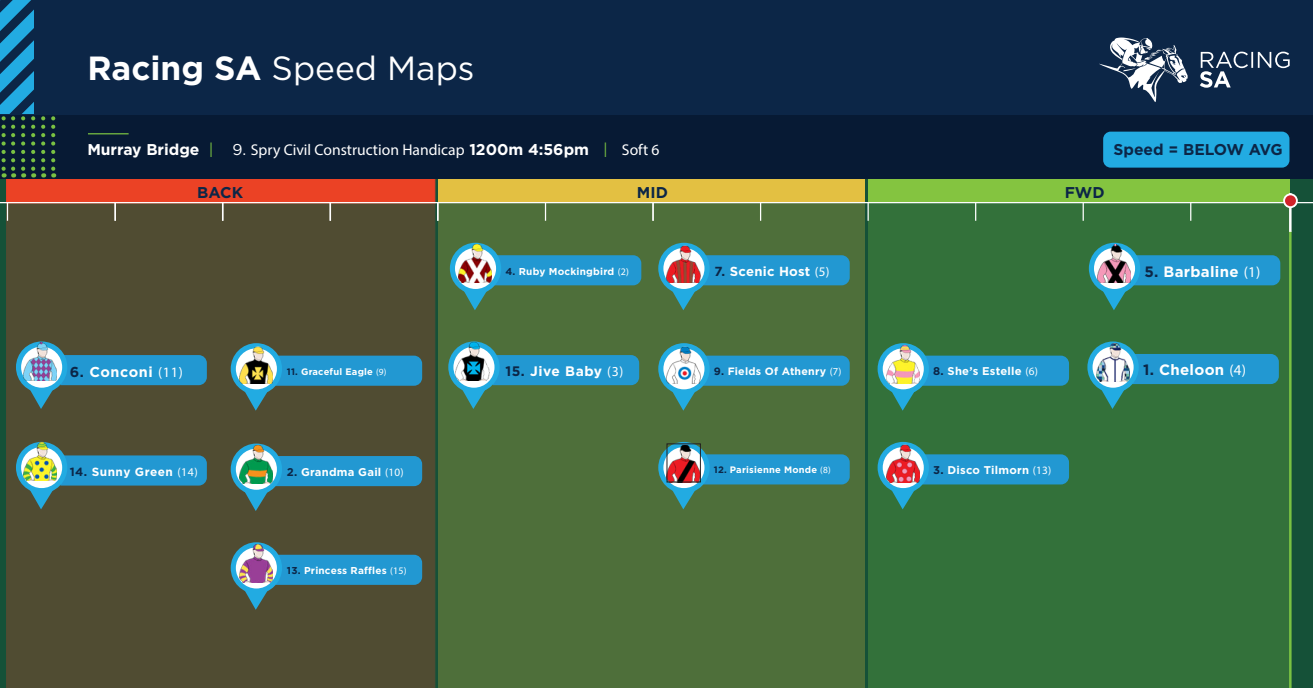
<style>
.page{position:relative;width:1313px;height:688px;background:#fff}
.page>*{position:absolute;margin:0;border:0;box-sizing:border-box;transform-origin:0 0}
.t1{font:33.5px "Gotham HTF";color:#fff}
.t2{font:15.62px "Myriad Pro";color:#fff}
.t3{font:700 15.62px "Gotham HTF";color:#0c2647}
.t4{font:700 15px "Gotham HTF";letter-spacing:.02em;color:#fff}
.t5{font:700 14.38px "Gotham HTF";letter-spacing:.04em;color:#fff}
.t6{font:700 13.75px "Gotham HTF";letter-spacing:.04em;color:#fff}
.t7{font:700 13.12px "Gotham HTF";letter-spacing:.02em;color:#fff}
.t8{font:700 11.88px "Gotham HTF";letter-spacing:.04em;color:#fff}
.t9{font:700 11.25px "Gotham HTF";letter-spacing:.02em;color:#fff}
.t10{font:700 10.62px "Gotham HTF";letter-spacing:.02em;color:#fff}
.t11{font:700 10px "Gotham HTF";letter-spacing:.02em;color:#fff}
.t12{font:700 9.38px "Gotham HTF";letter-spacing:.02em;color:#fff}
.s1{font-weight:700}
.s2{font-family:"Gotham HTF";font-weight:700}
.s3{font-family:"Gotham HTF";color:#79c142}
.s4{font-family:"Gotham HTF"}
.s5{color:#0c2647}
.s6{font-family:"Myriad Pro";font-weight:400}
</style>
<div class="page">
<div style="left:0;top:149px;width:1312px;height:539px;background:#155138"></div>
<div style="left:6px;top:203px;width:429px;height:485px;background:#504c32"></div>
<div style="left:6px;top:178px;width:429px;height:25px;background:#eb4225;border:1px solid #eb3e26"></div>
<div style="left:438px;top:178px;width:426px;height:25px;background:#e3c042"></div>
<div style="left:868px;top:178px;width:422px;height:25px;background:#84c440"></div>
<div style="left:438px;top:203px;width:426px;height:485px;background:#4e6f3a"></div>
<div style="left:868px;top:200px;width:422px;height:488px;background:#33713a"></div>
<div style="left:0;top:0;width:1312px;height:178px;background:#0c2647"></div>
<hr style="left:0;top:202px;width:1312px;height:1px;background:#fff">
<div style="left:0;top:115px;width:1312px;height:63px;background:#071a34"></div>
<svg style="left:545px;top:203px;width:1px;height:18px"></svg>
<hr style="left:88px;top:133px;width:41px;height:1px;background:#79c142">
<svg style="left:1200px;top:52px;width:89px;height:36px"></svg>
<svg style="left:1099px;top:37px;width:88px;height:65px"></svg>
<svg style="left:652px;top:203px;width:1px;height:18px"></svg>
<svg style="left:760px;top:203px;width:1px;height:18px"></svg>
<svg style="left:867px;top:203px;width:1px;height:18px"></svg>
<svg style="left:975px;top:203px;width:1px;height:18px"></svg>
<svg style="left:1082px;top:203px;width:1px;height:18px"></svg>
<svg style="left:1190px;top:203px;width:1px;height:18px"></svg>
<svg style="left:41px;top:116px;width:4px;height:61px"></svg>
<svg style="left:51px;top:116px;width:4px;height:61px"></svg>
<svg style="left:0;top:0;width:35px;height:177px"></svg>
<hr style="left:1289px;top:231px;width:2px;height:457px;background:#79c142">
<hr style="left:1289px;top:193px;width:2px;height:39px;background:#fff">
<div style="left:1284px;top:194px;width:12px;height:13px;background:#d1232a;border-radius:50%"></div>
<div style="left:1283px;top:193px;width:14px;height:15px;border:2px solid #fff;border-radius:50%"></div>
<svg style="left:7px;top:203px;width:1px;height:18px"></svg>
<svg style="left:114px;top:203px;width:2px;height:18px"></svg>
<svg style="left:222px;top:203px;width:1px;height:18px"></svg>
<svg style="left:329px;top:203px;width:2px;height:18px"></svg>
<svg style="left:437px;top:203px;width:1px;height:18px"></svg>
<svg style="left:16px;top:341px;width:191px;height:68px;background:#40717b"></svg>
<img style="left:23px;top:342px;width:34px;height:38px">
<svg style="left:16px;top:442px;width:191px;height:67px;background:#40727c"></svg>
<img style="left:23px;top:442px;width:34px;height:38px">
<svg style="left:448px;top:341px;width:191px;height:68px"></svg>
<img style="left:456px;top:342px;width:33px;height:38px">
<svg style="left:658px;top:243px;width:191px;height:67px"></svg>
<img style="left:667px;top:245px;width:33px;height:38px">
<svg style="left:877px;top:343px;width:192px;height:67px"></svg>
<img style="left:886px;top:345px;width:33px;height:38px">
<svg style="left:877px;top:442px;width:192px;height:67px"></svg>
<img style="left:886px;top:444px;width:33px;height:38px">
<svg style="left:1087px;top:341px;width:191px;height:68px"></svg>
<img style="left:1096px;top:343px;width:33px;height:38px">
<svg style="left:1088px;top:243px;width:192px;height:67px"></svg>
<img style="left:1097px;top:245px;width:34px;height:38px">
<svg style="left:658px;top:343px;width:191px;height:67px"></svg>
<img style="left:667px;top:345px;width:33px;height:38px">
<svg style="left:658px;top:442px;width:191px;height:67px"></svg>
<img style="left:668px;top:445px;width:30px;height:35px">
<div style="left:666px;top:443px;width:34px;height:39px;border:1px solid #231f20"></div>
<svg style="left:450px;top:243px;width:191px;height:67px"></svg>
<img style="left:458px;top:245px;width:34px;height:38px">
<svg style="left:231px;top:443px;width:191px;height:68px;background:#3f717b"></svg>
<img style="left:239px;top:445px;width:34px;height:38px">
<svg style="left:231px;top:343px;width:191px;height:67px;background:#3f717b"></svg>
<img style="left:239px;top:345px;width:34px;height:38px">
<svg style="left:231px;top:542px;width:191px;height:67px;background:#3f717c"></svg>
<img style="left:239px;top:544px;width:34px;height:38px">
<div style="left:1103px;top:132px;width:186px;height:36px;background:#22abe2;border-radius:8px"></div>
<p class="t1" style="left:87px;top:49px;width:389px"><span class="s1">Racing SA</span> Speed Maps</p>
<p class="t2" style="left:87px;top:140px;width:573px"><span class="s2">Murray Bridge</span> <span class="s3">|</span> <span class="s4">9.</span> Spry Civil Construction Handicap <span class="s2">1200m 4:56pm</span> <span class="s3">|</span> Soft 6</p>
<p class="t3" style="left:197px;top:184px;width:47px">BACK</p>
<p class="t3" style="left:637px;top:184px;width:33px">MID</p>
<p class="t3" style="left:1064px;top:184px;width:41px">FWD</p>
<p class="t3" style="left:1113px;top:141px;width:171px">Speed = BELOW AVG</p>
<p class="t11" style="left:505px;top:265px;width:125px"><span class="s5">4.</span> Ruby Mockingbird <span class="s6">(2)</span></p>
<p class="t7" style="left:714px;top:263px;width:116px"><span class="s5">7.</span> Scenic Host <span class="s6">(5)</span></p>
<p class="t4" style="left:1144px;top:262px;width:118px"><span class="s5">5.</span> Barbaline <span class="s6">(1)</span></p>
<p class="t5" style="left:70px;top:363px;width:115px"><span class="s5">6.</span> Conconi <span class="s6">(11)</span></p>
<p class="t12" style="left:287px;top:366px;width:101px"><span class="s5">11.</span> Graceful Eagle <span class="s6">(9)</span></p>
<p class="t6" style="left:505px;top:363px;width:119px"><span class="s5">15.</span> Jive Baby <span class="s6">(3)</span></p>
<p class="t10" style="left:714px;top:365px;width:129px"><span class="s5">9.</span> Fields Of Athenry <span class="s6">(7)</span></p>
<p class="t9" style="left:933px;top:365px;width:106px"><span class="s5">8.</span> She’s Estelle <span class="s6">(6)</span></p>
<p class="t4" style="left:1143px;top:361px;width:105px"><span class="s5">1.</span> Cheloon <span class="s6">(4)</span></p>
<p class="t8" style="left:70px;top:465px;width:130px"><span class="s5">14.</span> Sunny Green <span class="s6">(14)</span></p>
<p class="t9" style="left:287px;top:465px;width:118px"><span class="s5">2.</span> Grandma Gail <span class="s6">(10)</span></p>
<p class="t12" style="left:714px;top:464px;width:118px"><span class="s5">12.</span> Parisienne Monde <span class="s6">(8)</span></p>
<p class="t9" style="left:933px;top:463px;width:120px"><span class="s5">3.</span> Disco Tilmorn <span class="s6">(13)</span></p>
<p class="t11" style="left:287px;top:564px;width:121px"><span class="s5">13.</span> Princess Raffles <span class="s6">(15)</span></p>
</div>
